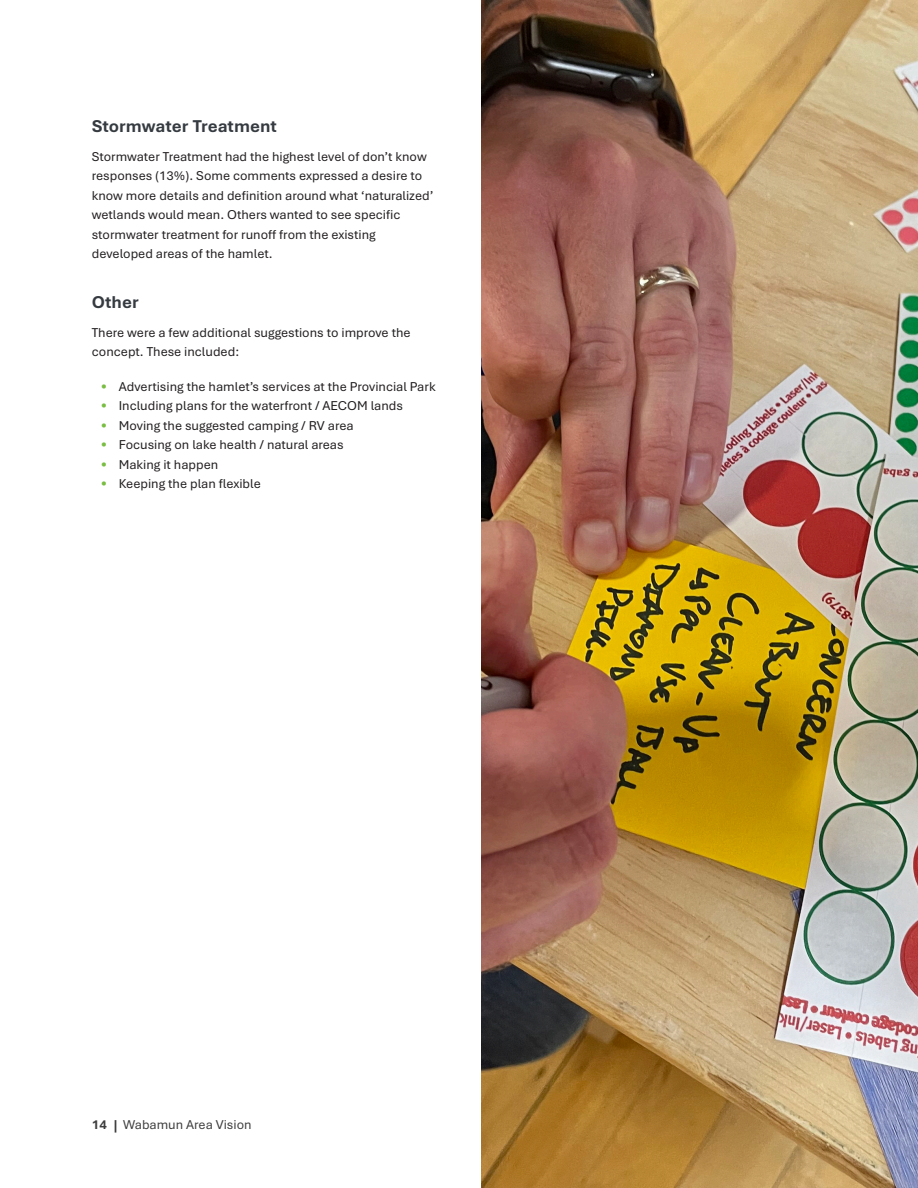
<style>
.page{position:relative;width:918px;height:1188px;background:#fff}
.page>*{position:absolute;margin:0;border:0;box-sizing:border-box;transform-origin:0 0}
._4_Header{font:700 18px "Bierstadt";color:#353b40}
.Body{font:13.5px/19.5px "Bierstadt";color:#231f20}
.t1{font:13.5px "Bierstadt";color:#3e3e3f}
.s1{color:#79bd42}
.s2{font-weight:700}
</style>
<div class="page">
<img style="left:482px;top:0;width:436px;height:1188px">
<p class="_4_Header" style="left:92px;top:116px;width:187px">Stormwater Treatment</p>
<p class="Body" style="left:92px;top:147px;width:343px">Stormwater Treatment had the highest level of don’t know responses (13%). Some comments expressed a desire to know more details and definition around what ‘naturalized’ wetlands would mean. Others wanted to see specific stormwater treatment for runoff from the existing developed areas of the hamlet.</p>
<p class="_4_Header" style="left:92px;top:293px;width:48px">Other</p>
<p class="Body" style="left:92px;top:323px;width:320px">There were a few additional suggestions to improve the concept. These included:</p>
<p class="Body" style="left:101px;top:377px;width:336px"><span class="s1">•</span> Advertising the hamlet’s services at the Provincial Park</p>
<p class="Body" style="left:101px;top:396px;width:304px"><span class="s1">•</span> Including plans for the waterfront / AECOM lands</p>
<p class="Body" style="left:101px;top:416px;width:254px"><span class="s1">•</span> Moving the suggested camping / RV area</p>
<p class="Body" style="left:101px;top:435px;width:244px"><span class="s1">•</span> Focusing on lake health / natural areas</p>
<p class="Body" style="left:101px;top:455px;width:119px"><span class="s1">•</span> Making it happen</p>
<p class="Body" style="left:101px;top:474px;width:162px"><span class="s1">•</span> Keeping the plan flexible</p>
<p class="t1" style="left:92px;top:1117px;width:161px"><span class="s2">14 |</span> Wabamun Area Vision</p>
</div>
